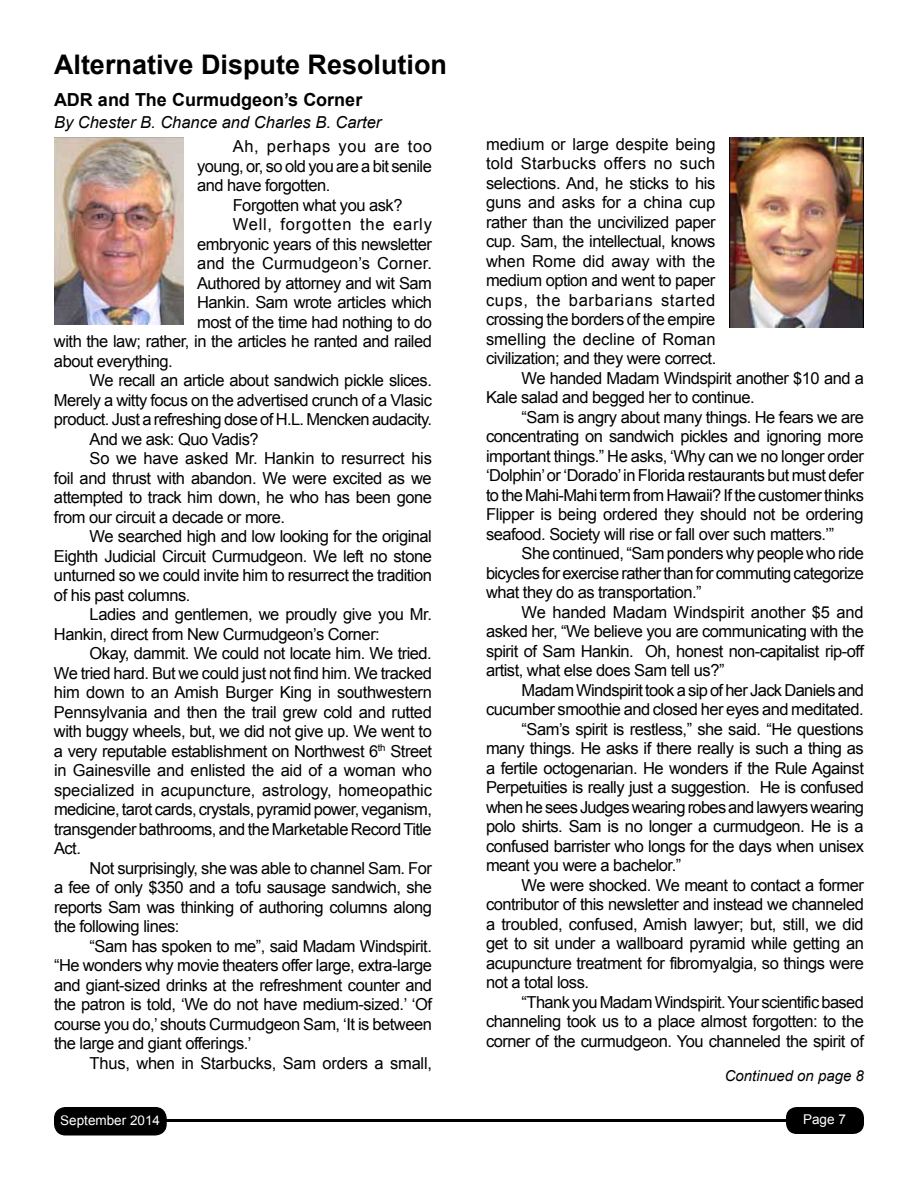
<style>
.page{position:relative;width:918px;height:1188px;background:#fff}
.page>*{position:absolute;margin:0;border:0;box-sizing:border-box;transform-origin:0 0}
.t1{font:700 27px "Arial";color:#000}
.t2{font:700 18px "Arial";color:#000}
.t3{font:16.5px "Arial";letter-spacing:-.03em;color:#000}
.t4{font:16.5px "Arial";letter-spacing:-.005em;color:#000}
.t5{font:16.5px "Arial";letter-spacing:-.01em;color:#000}
.t6{font:16.5px "Arial";letter-spacing:.04em;color:#000}
.t7{font:italic 16.5px "Arial";color:#000}
.t8{font:16.5px "Arial";letter-spacing:.005em;color:#000}
.t9{font:16.5px "Arial";letter-spacing:.015em;color:#000}
.t10{font:16.5px "Arial";color:#000}
.t11{font:16.5px "Arial";letter-spacing:.045em;color:#000}
.t12{font:italic 15px "Arial";color:#000}
.t13{font:13.5px "Arial";color:#fff}
</style>
<div class="page">
<div style="left:55px;top:1108px;width:111px;height:27px;background:#000;border-radius:11px"></div>
<div style="left:54px;top:1107px;width:113px;height:29px;border:2px solid #000;border-radius:11px"></div>
<div style="left:786px;top:1107px;width:78px;height:27px;background:#000;border-radius:11px"></div>
<hr style="left:81px;top:1119px;width:736px;height:3px;background:#000">
<img style="left:54px;top:138px;width:130px;height:186px">
<img style="left:729px;top:138px;width:135px;height:189px">
<h1 class="t1" style="left:54px;top:46px;width:395px">Alternative Dispute Resolution</h1>
<p class="t2" style="left:54px;top:88px;width:310px">ADR and The Curmudgeon’s Corner</p>
<p class="t7" style="left:54px;top:112px;width:329px">By Chester B. Chance and Charles B. Carter</p>
<p class="t6" style="left:233px;top:135px;width:201px">Ah, perhaps you are too</p>
<p class="t3" style="left:197px;top:155px;width:236px">young, or, so old you are a bit senile</p>
<p class="t3" style="left:197px;top:174px;width:135px">and have forgotten.</p>
<p class="t3" style="left:233px;top:194px;width:171px">Forgotten what you ask?</p>
<p class="t11" style="left:233px;top:213px;width:201px">Well, forgotten the early</p>
<p class="t3" style="left:197px;top:233px;width:236px">embryonic years of this newsletter</p>
<p class="t8" style="left:197px;top:252px;width:236px">and the Curmudgeon’s Corner.</p>
<p class="t3" style="left:197px;top:272px;width:236px">Authored by attorney and wit Sam</p>
<p class="t3" style="left:197px;top:291px;width:236px">Hankin. Sam wrote articles which</p>
<p class="t3" style="left:197px;top:311px;width:236px">most of the time had nothing to do</p>
<p class="t3" style="left:54px;top:330px;width:379px">with the law; rather, in the articles he ranted and railed</p>
<p class="t3" style="left:54px;top:350px;width:120px">about everything.</p>
<p class="t3" style="left:90px;top:370px;width:344px">We recall an article about sandwich pickle slices.</p>
<p class="t3" style="left:54px;top:389px;width:379px">Merely a witty focus on the advertised crunch of a Vlasic</p>
<p class="t3" style="left:54px;top:409px;width:380px">product. Just a refreshing dose of H.L. Mencken audacity.</p>
<p class="t3" style="left:90px;top:428px;width:171px">And we ask: Quo Vadis?</p>
<p class="t5" style="left:90px;top:448px;width:344px">So we have asked Mr. Hankin to resurrect his</p>
<p class="t3" style="left:54px;top:467px;width:379px">foil and thrust with abandon. We were excited as we</p>
<p class="t3" style="left:54px;top:487px;width:379px">attempted to track him down, he who has been gone</p>
<p class="t3" style="left:54px;top:506px;width:233px">from our circuit a decade or more.</p>
<p class="t3" style="left:90px;top:526px;width:344px">We searched high and low looking for the original</p>
<p class="t3" style="left:54px;top:545px;width:380px">Eighth Judicial Circuit Curmudgeon. We left no stone</p>
<p class="t3" style="left:54px;top:565px;width:379px">unturned so we could invite him to resurrect the tradition</p>
<p class="t3" style="left:54px;top:584px;width:138px">of his past columns.</p>
<p class="t3" style="left:90px;top:604px;width:344px">Ladies and gentlemen, we proudly give you Mr.</p>
<p class="t3" style="left:54px;top:623px;width:327px">Hankin, direct from New Curmudgeon’s Corner:</p>
<p class="t3" style="left:90px;top:643px;width:344px">Okay, dammit. We could not locate him. We tried.</p>
<p class="t3" style="left:54px;top:662px;width:380px">We tried hard. But we could just not find him. We tracked</p>
<p class="t3" style="left:54px;top:682px;width:380px">him down to an Amish Burger King in southwestern</p>
<p class="t3" style="left:54px;top:701px;width:379px">Pennsylvania and then the trail grew cold and rutted</p>
<p class="t3" style="left:54px;top:721px;width:379px">with buggy wheels, but, we did not give up. We went to</p>
<p class="t3" style="left:54px;top:740px;width:380px">a very reputable establishment on Northwest 6<sup>th</sup> Street</p>
<p class="t3" style="left:54px;top:759px;width:380px">in Gainesville and enlisted the aid of a woman who</p>
<p class="t4" style="left:54px;top:779px;width:380px">specialized in acupuncture, astrology, homeopathic</p>
<p class="t3" style="left:54px;top:798px;width:379px">medicine, tarot cards, crystals, pyramid power, veganism,</p>
<p class="t3" style="left:54px;top:818px;width:379px">transgender bathrooms, and the Marketable Record Title</p>
<p class="t3" style="left:54px;top:837px;width:28px">Act.</p>
<p class="t3" style="left:90px;top:857px;width:344px">Not surprisingly, she was able to channel Sam. For</p>
<p class="t3" style="left:54px;top:876px;width:379px">a fee of only $350 and a tofu sausage sandwich, she</p>
<p class="t3" style="left:54px;top:896px;width:379px">reports Sam was thinking of authoring columns along</p>
<p class="t3" style="left:54px;top:915px;width:127px">the following lines:</p>
<p class="t3" style="left:90px;top:935px;width:344px">“Sam has spoken to me”, said Madam Windspirit.</p>
<p class="t3" style="left:54px;top:954px;width:379px">“He wonders why movie theaters offer large, extra-large</p>
<p class="t3" style="left:54px;top:974px;width:379px">and giant-sized drinks at the refreshment counter and</p>
<p class="t3" style="left:54px;top:994px;width:379px">the patron is told, ‘We do not have medium-sized.’ ‘Of</p>
<p class="t3" style="left:54px;top:1013px;width:379px">course you do,’ shouts Curmudgeon Sam, ‘It is between</p>
<p class="t3" style="left:54px;top:1033px;width:199px">the large and giant offerings.’</p>
<p class="t3" style="left:90px;top:1052px;width:344px">Thus, when in Starbucks, Sam orders a small,</p>
<p class="t4" style="left:486px;top:133px;width:231px">medium or large despite being</p>
<p class="t9" style="left:486px;top:153px;width:231px">told Starbucks offers no such</p>
<p class="t3" style="left:486px;top:172px;width:231px">selections. And, he sticks to his</p>
<p class="t4" style="left:486px;top:192px;width:231px">guns and asks for a china cup</p>
<p class="t3" style="left:486px;top:211px;width:231px">rather than the uncivilized paper</p>
<p class="t3" style="left:486px;top:231px;width:231px">cup. Sam, the intellectual, knows</p>
<p class="t4" style="left:486px;top:250px;width:231px">when Rome did away with the</p>
<p class="t3" style="left:486px;top:270px;width:231px">medium option and went to paper</p>
<p class="t6" style="left:486px;top:289px;width:231px">cups, the barbarians started</p>
<p class="t3" style="left:486px;top:309px;width:231px">crossing the borders of the empire</p>
<p class="t10" style="left:486px;top:328px;width:231px">smelling the decline of Roman</p>
<p class="t3" style="left:486px;top:348px;width:232px">civilization; and they were correct.</p>
<p class="t3" style="left:522px;top:367px;width:344px">We handed Madam Windspirit another $10 and a</p>
<p class="t3" style="left:486px;top:387px;width:270px">Kale salad and begged her to continue.</p>
<p class="t3" style="left:522px;top:406px;width:344px">“Sam is angry about many things. He fears we are</p>
<p class="t3" style="left:486px;top:426px;width:379px">concentrating on sandwich pickles and ignoring more</p>
<p class="t3" style="left:486px;top:445px;width:379px">important things.” He asks, ‘Why can we no longer order</p>
<p class="t3" style="left:486px;top:465px;width:380px">‘Dolphin’ or ‘Dorado’ in Florida restaurants but must defer</p>
<p class="t3" style="left:486px;top:484px;width:380px">to the Mahi-Mahi term from Hawaii? If the customer thinks</p>
<p class="t3" style="left:486px;top:504px;width:379px">Flipper is being ordered they should not be ordering</p>
<p class="t3" style="left:486px;top:523px;width:350px">seafood. Society will rise or fall over such matters.’”</p>
<p class="t3" style="left:522px;top:543px;width:344px">She continued, “Sam ponders why people who ride</p>
<p class="t3" style="left:486px;top:562px;width:379px">bicycles for exercise rather than for commuting categorize</p>
<p class="t3" style="left:486px;top:582px;width:217px">what they do as transportation.”</p>
<p class="t5" style="left:522px;top:601px;width:344px">We handed Madam Windspirit another $5 and</p>
<p class="t3" style="left:486px;top:621px;width:379px">asked her, “We believe you are communicating with the</p>
<p class="t3" style="left:486px;top:640px;width:379px">spirit of Sam Hankin. Oh, honest non-capitalist rip-off</p>
<p class="t3" style="left:486px;top:660px;width:240px">artist, what else does Sam tell us?”</p>
<p class="t3" style="left:522px;top:679px;width:344px">Madam Windspirit took a sip of her Jack Daniels and</p>
<p class="t3" style="left:486px;top:699px;width:379px">cucumber smoothie and closed her eyes and meditated.</p>
<p class="t3" style="left:522px;top:718px;width:344px">“Sam’s spirit is restless,” she said. “He questions</p>
<p class="t3" style="left:486px;top:738px;width:379px">many things. He asks if there really is such a thing as</p>
<p class="t3" style="left:486px;top:757px;width:379px">a fertile octogenarian. He wonders if the Rule Against</p>
<p class="t3" style="left:486px;top:777px;width:379px">Perpetuities is really just a suggestion. He is confused</p>
<p class="t3" style="left:486px;top:796px;width:380px">when he sees Judges wearing robes and lawyers wearing</p>
<p class="t3" style="left:486px;top:816px;width:379px">polo shirts. Sam is no longer a curmudgeon. He is a</p>
<p class="t3" style="left:486px;top:835px;width:379px">confused barrister who longs for the days when unisex</p>
<p class="t3" style="left:486px;top:855px;width:197px">meant you were a bachelor.”</p>
<p class="t3" style="left:522px;top:874px;width:344px">We were shocked. We meant to contact a former</p>
<p class="t3" style="left:486px;top:894px;width:379px">contributor of this newsletter and instead we channeled</p>
<p class="t3" style="left:486px;top:913px;width:379px">a troubled, confused, Amish lawyer; but, still, we did</p>
<p class="t3" style="left:486px;top:933px;width:380px">get to sit under a wallboard pyramid while getting an</p>
<p class="t3" style="left:486px;top:952px;width:379px">acupuncture treatment for fibromyalgia, so things were</p>
<p class="t3" style="left:486px;top:972px;width:105px">not a total loss.</p>
<p class="t3" style="left:522px;top:991px;width:344px">“Thank you Madam Windspirit. Your scientific based</p>
<p class="t3" style="left:486px;top:1011px;width:379px">channeling took us to a place almost forgotten: to the</p>
<p class="t3" style="left:486px;top:1030px;width:379px">corner of the curmudgeon. You channeled the spirit of</p>
<p class="t12" style="left:725px;top:1066px;width:141px">Continued on page 8</p>
<p class="t13" style="left:60px;top:1111px;width:101px">September 2014</p>
<p class="t13" style="left:803px;top:1111px;width:44px">Page 7</p>
</div>
